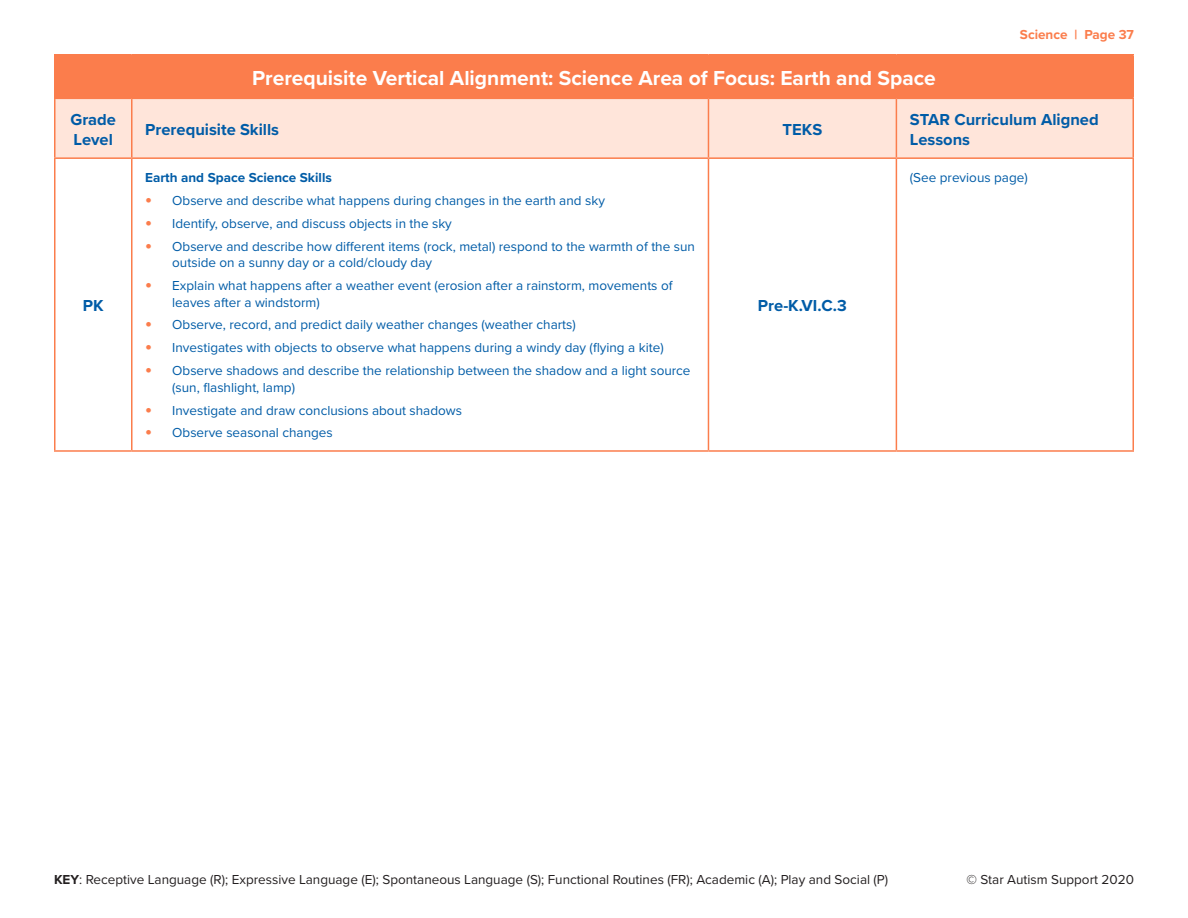
<style>
.page{position:relative;width:1188px;height:918px;background:#fff}
.page>*{position:absolute;margin:0;border:0;box-sizing:border-box;transform-origin:0 0}
.Table_Header{font:700 21px "Proxima Nova";color:#fff}
.Table_Subheader{font:700 16.5px/19.8px "Proxima Nova";color:#005ca7}
.Grade_Level_and_TEKS{font:700 16.5px "Proxima Nova";color:#005ca7}
.Aligned_Lessons_-_Bo{font:13.5px/16.2px "Proxima Nova";color:#005ca7}
.t1{font:13.5px "Proxima Nova";color:#231f20}
.Aligned_Lessons_-_He{font:700 13.5px "Proxima Nova";color:#005ca7}
.t2{font:700 13.5px "Proxima Nova";color:#fb7d4c}
.s1{font-weight:700;font-size:19.5px;color:#fb7d4c}
.s2{font-weight:700}
</style>
<div class="page">
<div style="left:55px;top:55px;width:1078px;height:43px;background:#fb7d4c"></div>
<div style="left:56px;top:99px;width:1076px;height:58px;background:#ffe5da"></div>
<hr style="left:54px;top:99px;width:2px;height:58px;background:#fb7d4c">
<hr style="left:131px;top:99px;width:2px;height:58px;background:#fb7d4c">
<hr style="left:708px;top:99px;width:1px;height:58px;background:#fb7d4c">
<hr style="left:896px;top:99px;width:1px;height:58px;background:#fb7d4c">
<hr style="left:1132px;top:99px;width:2px;height:58px;background:#fb7d4c">
<hr style="left:54px;top:157px;width:78px;height:2px;background:#fb7d4c">
<hr style="left:54px;top:159px;width:2px;height:291px;background:#fb7d4c">
<hr style="left:132px;top:157px;width:576px;height:2px;background:#fb7d4c">
<hr style="left:131px;top:159px;width:2px;height:291px;background:#fb7d4c">
<hr style="left:708px;top:157px;width:188px;height:2px;background:#fb7d4c">
<hr style="left:708px;top:159px;width:1px;height:291px;background:#fb7d4c">
<hr style="left:896px;top:157px;width:238px;height:2px;background:#fb7d4c">
<hr style="left:896px;top:159px;width:1px;height:291px;background:#fb7d4c">
<hr style="left:1132px;top:159px;width:2px;height:291px;background:#fb7d4c">
<hr style="left:54px;top:450px;width:78px;height:2px;background:#fb7d4c">
<hr style="left:132px;top:450px;width:576px;height:2px;background:#fb7d4c">
<hr style="left:708px;top:450px;width:188px;height:2px;background:#fb7d4c">
<hr style="left:896px;top:450px;width:238px;height:2px;background:#fb7d4c">
<hr style="left:54px;top:54px;width:78px;height:2px;background:#fb7d4c">
<hr style="left:54px;top:55px;width:2px;height:43px;background:#fb7d4c">
<hr style="left:132px;top:54px;width:576px;height:2px;background:#fb7d4c">
<hr style="left:708px;top:54px;width:188px;height:2px;background:#fb7d4c">
<hr style="left:896px;top:54px;width:238px;height:2px;background:#fb7d4c">
<hr style="left:1132px;top:55px;width:2px;height:43px;background:#fb7d4c">
<hr style="left:54px;top:98px;width:78px;height:1px;background:#fb7d4c">
<hr style="left:132px;top:98px;width:576px;height:1px;background:#fb7d4c">
<hr style="left:708px;top:98px;width:188px;height:1px;background:#fb7d4c">
<hr style="left:896px;top:98px;width:238px;height:1px;background:#fb7d4c">
<p class="Table_Header" style="left:252px;top:62px;width:685px">Prerequisite Vertical Alignment: Science Area of Focus: Earth and Space</p>
<p class="t2" style="left:1020px;top:24px;width:116px">Science | Page 37</p>
<p class="Table_Subheader" style="left:70px;top:109px;width:47px">Grade<br>Level</p>
<p class="Table_Subheader" style="left:145px;top:119px;width:135px">Prerequisite Skills</p>
<p class="Table_Subheader" style="left:783px;top:119px;width:41px">TEKS</p>
<p class="Table_Subheader" style="left:910px;top:109px;width:190px">STAR Curriculum Aligned<br>Lessons</p>
<p class="Grade_Level_and_TEKS" style="left:83px;top:293px;width:22px">PK</p>
<p class="Aligned_Lessons_-_He" style="left:145px;top:168px;width:188px">Earth and Space Science Skills</p>
<p class="Aligned_Lessons_-_Bo" style="left:145px;top:192px;width:461px"><span class="s1">•</span> Observe and describe what happens during changes in the earth and sky</p>
<p class="Aligned_Lessons_-_Bo" style="left:145px;top:215px;width:308px"><span class="s1">•</span> Identify, observe, and discuss objects in the sky</p>
<p class="Aligned_Lessons_-_Bo" style="left:172px;top:238px;width:524px;text-indent:-27px"><span class="s1">•</span> Observe and describe how different items (rock, metal) respond to the warmth of the sun outside on a sunny day or a cold/cloudy day</p>
<p class="Aligned_Lessons_-_Bo" style="left:172px;top:277px;width:502px;text-indent:-27px"><span class="s1">•</span> Explain what happens after a weather event (erosion after a rainstorm, movements of leaves after a windstorm)</p>
<p class="Aligned_Lessons_-_Bo" style="left:145px;top:316px;width:432px"><span class="s1">•</span> Observe, record, and predict daily weather changes (weather charts)</p>
<p class="Aligned_Lessons_-_Bo" style="left:145px;top:339px;width:520px"><span class="s1">•</span> Investigates with objects to observe what happens during a windy day (flying a kite)</p>
<p class="Aligned_Lessons_-_Bo" style="left:172px;top:362px;width:520px;text-indent:-27px"><span class="s1">•</span> Observe shadows and describe the relationship between the shadow and a light source (sun, flashlight, lamp)</p>
<p class="Aligned_Lessons_-_Bo" style="left:145px;top:401px;width:318px"><span class="s1">•</span> Investigate and draw conclusions about shadows</p>
<p class="Aligned_Lessons_-_Bo" style="left:145px;top:424px;width:189px"><span class="s1">•</span> Observe seasonal changes</p>
<p class="Grade_Level_and_TEKS" style="left:758px;top:293px;width:90px">Pre-K.VI.C.3</p>
<p class="Aligned_Lessons_-_Bo" style="left:910px;top:169px;width:119px">(See previous page)</p>
<p class="t1" style="left:54px;top:870px;width:836px"><span class="s2">KEY</span>: Receptive Language (R); Expressive Language (E); Spontaneous Language (S); Functional Routines (FR); Academic (A); Play and Social (P)</p>
<p class="t1" style="left:967px;top:870px;width:169px">© Star Autism Support 2020</p>
</div>
